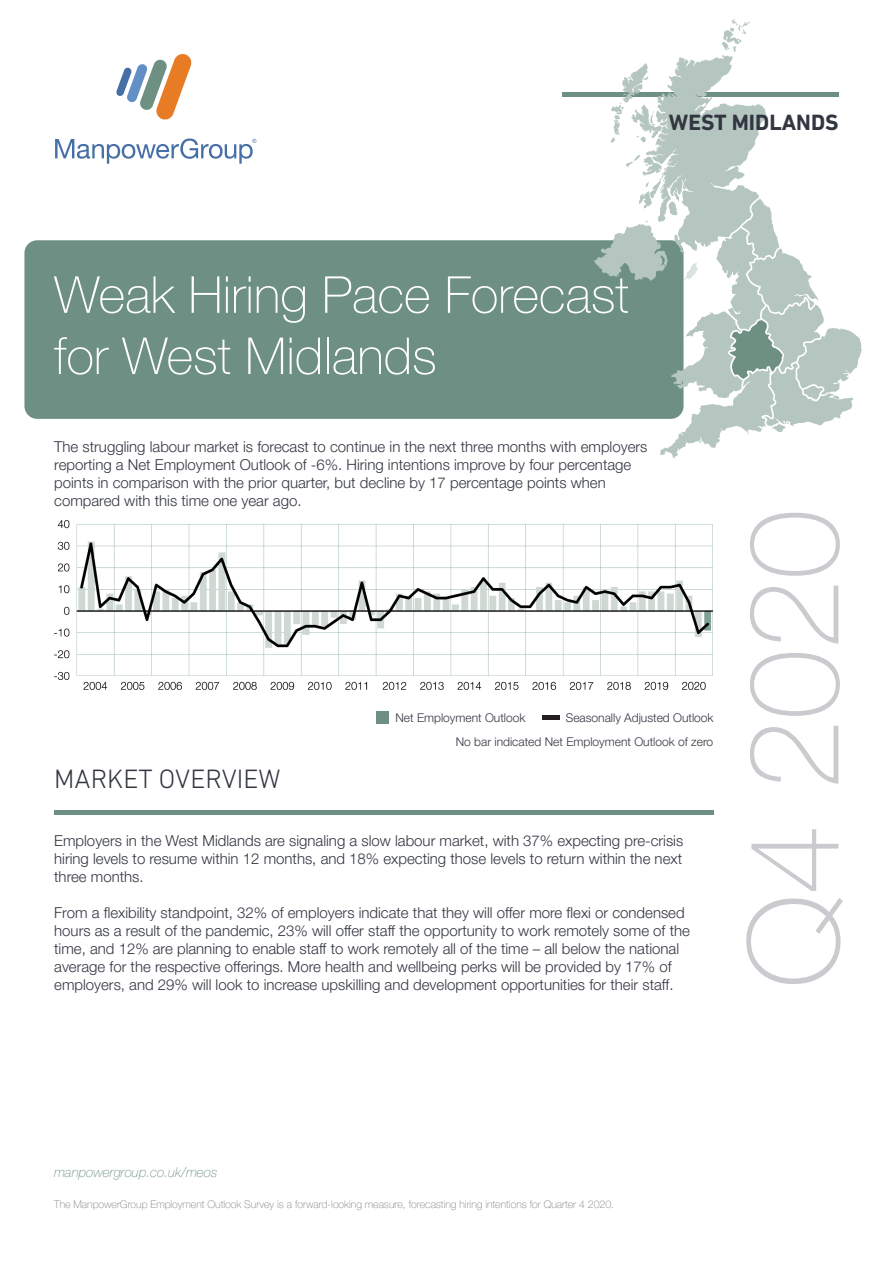
<style>
.page{position:relative;width:893px;height:1263px;background:#fff}
.page>*{position:absolute;margin:0;border:0;box-sizing:border-box;transform-origin:0 0}
.t1{font:100 126px "Helvetica Neue LT Pro";color:#cacbce}
.t2{font:100 51px/61.2px "Helvetica Neue LT Pro";color:#fff}
.t3{font:300 27px "DIN Next LT Pro";color:#323640}
.t4{font:700 22.5px "DIN Next LT Pro";color:#323640}
.t5{font:300 15px/18px "Helvetica Neue LT Pro";color:#323640}
.t6{font:italic 100 13.5px "Helvetica Neue LT Pro";color:#6e9084}
.t7{font:300 12px "Helvetica Neue LT Pro";color:#323640}
.t8{font:100 10.5px "Helvetica Neue LT Pro";color:#787d83}
</style>
<div class="page">
<svg style="left:116px;top:54px;width:76px;height:66px"></svg>
<svg style="left:55px;top:138px;width:201px;height:26px"></svg>
<div style="left:562px;top:92px;width:277px;height:5px;background:#6e9084"></div>
<div style="left:24px;top:240px;width:660px;height:179px;background:#6e9084;border-radius:13px"></div>
<hr style="left:54px;top:810px;width:659px;height:4px;background:#6e9084">
<div style="left:376px;top:711px;width:13px;height:13px;background:#6e9084"></div>
<hr style="left:542px;top:715px;width:17px;height:4px;background:#231f20">
<svg style="left:594px;top:19px;width:268px;height:439px"></svg>
<img style="left:54px;top:520px;width:659px;height:170px">
<p class="t4" style="left:669px;top:110px;width:171px">WEST MIDLANDS</p>
<p class="t2" style="left:54px;top:264px;width:576px">Weak Hiring Pace Forecast for West Midlands</p>
<p class="t5" style="left:54px;top:437px;width:595px">The struggling labour market is forecast to continue in the next three months with employers reporting a Net Employment Outlook of -6%. Hiring intentions improve by four percentage points in comparison with the prior quarter, but decline by 17 percentage points when compared with this time one year ago.</p>
<p class="t7" style="left:395px;top:710px;width:132px">Net Employment Outlook</p>
<p class="t7" style="left:566px;top:710px;width:149px">Seasonally Adjusted Outlook</p>
<p class="t3" style="left:54px;top:763px;width:228px">MARKET OVERVIEW</p>
<p class="t7" style="left:456px;top:734px;width:259px">No bar indicated Net Employment Outlook of zero</p>
<p class="t5" style="left:54px;top:832px;width:631px;text-align:justify">Employers in the West Midlands are signaling a slow labour market, with 37% expecting pre-crisis hiring levels to resume within 12 months, and 18% expecting those levels to return within the next three months.</p>
<p class="t5" style="left:54px;top:904px;width:637px">From a flexibility standpoint, 32% of employers indicate that they will offer more flexi or condensed hours as a result of the pandemic, 23% will offer staff the opportunity to work remotely some of the time, and 12% are planning to enable staff to work remotely all of the time – all below the national average for the respective offerings. More health and wellbeing perks will be provided by 17% of employers, and 29% will look to increase upskilling and development opportunities for their staff.</p>
<p class="t1" style="left:719px;top:988px;width:480px;rotate:-90deg">Q4 2020</p>
<p class="t6" style="left:54px;top:1164px;width:165px">manpowergroup.co.uk/meos</p>
<p class="t8" style="left:54px;top:1197px;width:561px">The ManpowerGroup Employment Outlook Survey is a forward-looking measure, forecasting hiring intentions for Quarter 4 2020.</p>
</div>
